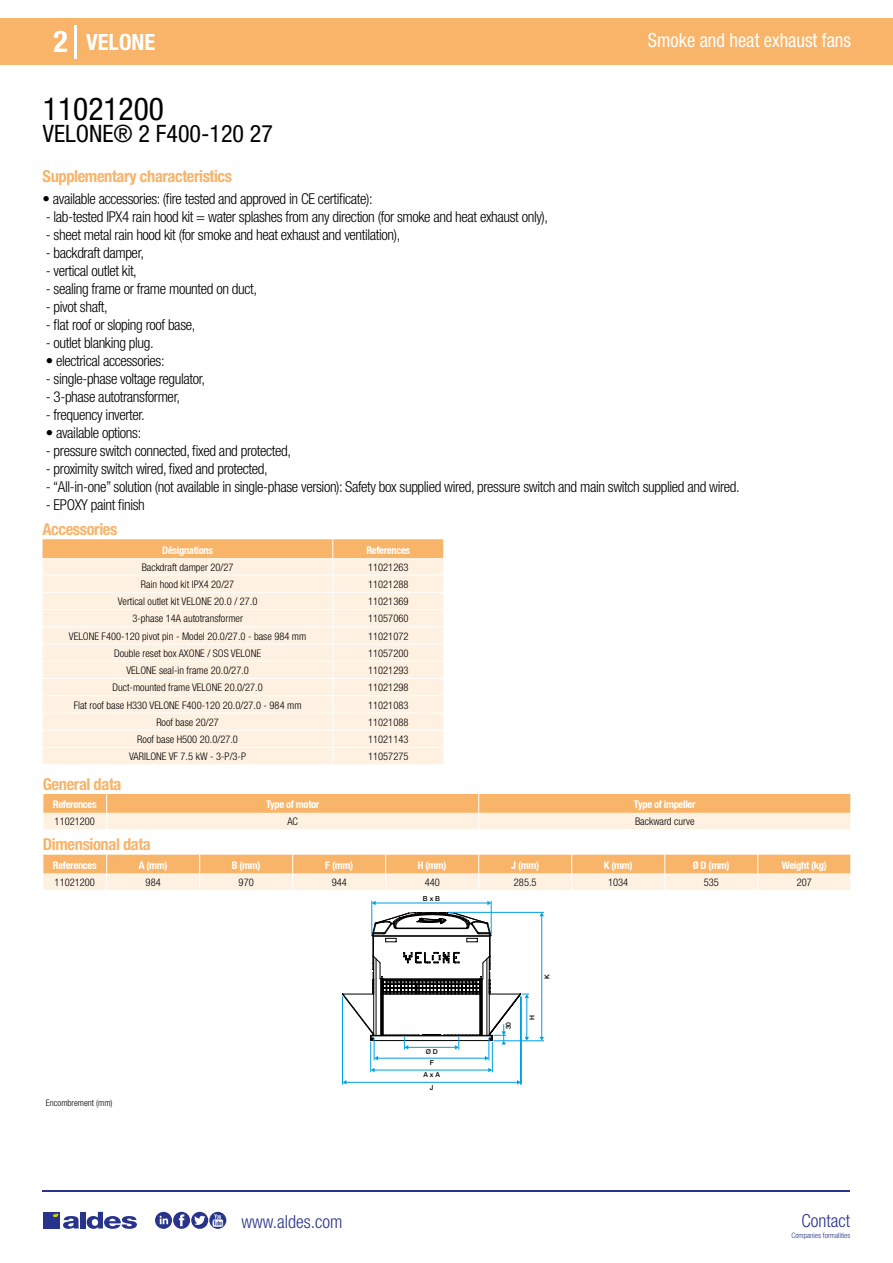
<style>
.page{position:relative;width:893px;height:1263px;background:#fff}
.page>*{position:absolute;margin:0;border:0;box-sizing:border-box;transform-origin:0 0}
.t1{font:condensed 31.5px "Helvetica Neue LT Std";color:#000}
.t2{font:700 condensed 30px "Helvetica Neue LT Std";color:#fff}
.t3{font:condensed 24px "Helvetica Neue LT Std";color:#000}
.t4{font:700 condensed 22.5px "Helvetica Neue LT Std";color:#fff}
.t5{font:condensed 19.5px "Helvetica Neue LT Std";color:#fff;scale:.95 1}
.t6{font:300 condensed 18px "Helvetica Neue";color:#28348b}
.t7{font:700 condensed 16.5px "Helvetica Neue LT Std";letter-spacing:-.025em;color:#f8b469}
.t8{font:300 condensed 15px "Helvetica Neue LT Std";letter-spacing:-.025em;color:#000}
.t9{font:300 condensed 10.5px "Helvetica Neue";color:#000}
.t10{font:700 condensed 10.5px "Helvetica Neue";letter-spacing:-.03em;color:#fff}
.t11{font:300 condensed 9px "Helvetica Neue";color:#000}
.t12{font:300 condensed 7.5px "Helvetica Neue";color:#28348b}
.t13{font:500 6.75px/10.9px "Helvetica Neue";color:#000;text-align:center}
</style>
<div class="page">
<div style="left:0;top:18px;width:893px;height:46px;background:#f8b469"></div>
<hr style="left:74px;top:25px;width:2px;height:33px;background:#fff">
<hr style="left:43px;top:1190px;width:807px;height:1px;background:#28348b">
<svg style="left:155px;top:1212px;width:71px;height:17px"></svg>
<div style="left:43px;top:1212px;width:17px;height:16px;background:#28348b"></div>
<div style="left:80px;top:1212px;width:6px;height:16px;background:#28348b"></div>
<svg style="left:87px;top:1212px;width:50px;height:17px"></svg>
<svg style="left:53px;top:1213px;width:26px;height:16px"></svg>
<svg style="left:43px;top:539px;width:401px;height:225px;background:#fdecd9"></svg>
<svg style="left:43px;top:794px;width:808px;height:35px;background:#fad0a1"></svg>
<svg style="left:43px;top:855px;width:808px;height:35px;background:#fad1a3"></svg>
<hr style="left:371px;top:901px;width:1px;height:33px;background:#009fe3">
<hr style="left:491px;top:901px;width:1px;height:33px;background:#009fe3">
<hr style="left:373px;top:903px;width:116px;height:1px;background:#009fe3">
<svg style="left:487px;top:901px;width:4px;height:4px"></svg>
<svg style="left:372px;top:901px;width:4px;height:4px"></svg>
<hr style="left:492px;top:1042px;width:1px;height:30px;background:#009fe3">
<hr style="left:370px;top:1042px;width:1px;height:30px;background:#009fe3">
<hr style="left:373px;top:1070px;width:118px;height:1px;background:#009fe3">
<svg style="left:371px;top:1068px;width:4px;height:4px"></svg>
<svg style="left:488px;top:1068px;width:4px;height:4px"></svg>
<hr style="left:342px;top:996px;width:1px;height:88px;background:#009fe3">
<hr style="left:345px;top:1082px;width:174px;height:1px;background:#009fe3">
<svg style="left:517px;top:1080px;width:4px;height:4px"></svg>
<hr style="left:521px;top:996px;width:1px;height:88px;background:#009fe3">
<hr style="left:448px;top:912px;width:96px;height:1px;background:#009fe3">
<hr style="left:494px;top:1040px;width:50px;height:1px;background:#009fe3">
<hr style="left:541px;top:914px;width:1px;height:124px;background:#009fe3">
<svg style="left:539px;top:1037px;width:5px;height:4px"></svg>
<svg style="left:539px;top:912px;width:5px;height:4px"></svg>
<svg style="left:341px;top:912px;width:188px;height:148px"></svg>
<h2 class="t2" style="left:54px;top:24px;width:16px">2</h2>
<h3 class="t4" style="left:86px;top:28px;width:71px">VELONE</h3>
<h3 class="t5" style="left:648px;top:29px;width:215px">Smoke and heat exhaust fans</h3>
<h1 class="t1" style="left:43px;top:91px;width:122px">11021200</h1>
<h3 class="t3" style="left:43px;top:120px;width:231px">VELONE® 2 F400-120 27</h3>
<p class="t7" style="left:43px;top:166px;width:191px">Supplementary characteristics</p>
<p class="t8" style="left:43px;top:190px;width:332px">• available accessories: (fire tested and approved in CE certificate):</p>
<p class="t8" style="left:46px;top:208px;width:504px">- lab-tested IPX4 rain hood kit = water splashes from any direction (for smoke and heat exhaust only),</p>
<p class="t8" style="left:46px;top:226px;width:356px">- sheet metal rain hood kit (for smoke and heat exhaust and ventilation),</p>
<p class="t8" style="left:46px;top:244px;width:100px">- backdraft damper,</p>
<p class="t8" style="left:46px;top:262px;width:93px">- vertical outlet kit,</p>
<p class="t8" style="left:46px;top:280px;width:213px">- sealing frame or frame mounted on duct,</p>
<p class="t8" style="left:46px;top:298px;width:64px">- pivot shaft,</p>
<p class="t8" style="left:46px;top:316px;width:151px">- flat roof or sloping roof base,</p>
<p class="t8" style="left:46px;top:334px;width:109px">- outlet blanking plug.</p>
<p class="t8" style="left:46px;top:352px;width:120px">• electrical accessories:</p>
<p class="t8" style="left:46px;top:370px;width:161px">- single-phase voltage regulator,</p>
<p class="t8" style="left:46px;top:388px;width:136px">- 3-phase autotransformer,</p>
<p class="t8" style="left:46px;top:406px;width:101px">- frequency inverter.</p>
<p class="t8" style="left:46px;top:424px;width:97px">• available options:</p>
<p class="t8" style="left:46px;top:442px;width:247px">- pressure switch connected, fixed and protected,</p>
<p class="t8" style="left:46px;top:460px;width:223px">- proximity switch wired, fixed and protected,</p>
<p class="t8" style="left:46px;top:478px;width:695px">- “All-in-one” solution (not available in single-phase version): Safety box supplied wired, pressure switch and main switch supplied and wired.</p>
<p class="t8" style="left:46px;top:496px;width:101px">- EPOXY paint finish</p>
<p class="t7" style="left:43px;top:519px;width:76px">Accessories</p>
<p class="t10" style="left:162px;top:544px;width:52px">Désignations</p>
<p class="t10" style="left:366px;top:544px;width:45px">References</p>
<p class="t9" style="left:142px;top:561px;width:93px">Backdraft damper 20/27</p>
<p class="t9" style="left:368px;top:561px;width:42px">11021263</p>
<p class="t9" style="left:141px;top:578px;width:95px">Rain hood kit IPX4 20/27</p>
<p class="t9" style="left:368px;top:578px;width:42px">11021288</p>
<p class="t9" style="left:118px;top:595px;width:141px">Vertical outlet kit VELONE 20.0 / 27.0</p>
<p class="t9" style="left:368px;top:595px;width:42px">11021369</p>
<p class="t9" style="left:132px;top:613px;width:112px">3-phase 14A autotransformer</p>
<p class="t9" style="left:368px;top:613px;width:42px">11057060</p>
<p class="t9" style="left:69px;top:630px;width:239px">VELONE F400-120 pivot pin - Model 20.0/27.0 - base 984 mm</p>
<p class="t9" style="left:368px;top:630px;width:42px">11021072</p>
<p class="t9" style="left:114px;top:647px;width:148px">Double reset box AXONE / SOS VELONE</p>
<p class="t9" style="left:368px;top:647px;width:42px">11057200</p>
<p class="t9" style="left:126px;top:664px;width:124px">VELONE seal-in frame 20.0/27.0</p>
<p class="t9" style="left:368px;top:664px;width:42px">11021293</p>
<p class="t9" style="left:112px;top:682px;width:152px">Duct-mounted frame VELONE 20.0/27.0</p>
<p class="t9" style="left:368px;top:682px;width:42px">11021298</p>
<p class="t9" style="left:74px;top:699px;width:229px">Flat roof base H330 VELONE F400-120 20.0/27.0 - 984 mm</p>
<p class="t9" style="left:368px;top:699px;width:42px">11021083</p>
<p class="t9" style="left:156px;top:716px;width:64px">Roof base 20/27</p>
<p class="t9" style="left:368px;top:716px;width:42px">11021088</p>
<p class="t9" style="left:137px;top:733px;width:102px">Roof base H500 20.0/27.0</p>
<p class="t9" style="left:368px;top:733px;width:42px">11021143</p>
<p class="t9" style="left:129px;top:751px;width:119px">VARILONE VF 7.5 kW - 3-P/3-P</p>
<p class="t9" style="left:368px;top:751px;width:42px">11057275</p>
<p class="t7" style="left:43px;top:774px;width:80px">General data</p>
<p class="t10" style="left:53px;top:798px;width:45px">References</p>
<p class="t10" style="left:266px;top:798px;width:55px">Type of motor</p>
<p class="t10" style="left:634px;top:798px;width:63px">Type of impeller</p>
<p class="t9" style="left:55px;top:815px;width:42px">11021200</p>
<p class="t9" style="left:287px;top:815px;width:12px">AC</p>
<p class="t9" style="left:635px;top:815px;width:61px">Backward curve</p>
<p class="t7" style="left:43px;top:834px;width:109px">Dimensional data</p>
<p class="t10" style="left:53px;top:859px;width:45px">References</p>
<p class="t10" style="left:139px;top:859px;width:30px">A (mm)</p>
<p class="t10" style="left:232px;top:859px;width:30px">B (mm)</p>
<p class="t10" style="left:325px;top:859px;width:29px">F (mm)</p>
<p class="t10" style="left:418px;top:859px;width:30px">H (mm)</p>
<p class="t10" style="left:511px;top:859px;width:29px">J (mm)</p>
<p class="t10" style="left:604px;top:859px;width:30px">K (mm)</p>
<p class="t10" style="left:693px;top:859px;width:38px">Ø D (mm)</p>
<p class="t10" style="left:782px;top:859px;width:46px">Weight (kg)</p>
<p class="t9" style="left:55px;top:876px;width:42px">11021200</p>
<p class="t9" style="left:146px;top:876px;width:17px">984</p>
<p class="t9" style="left:239px;top:876px;width:17px">970</p>
<p class="t9" style="left:332px;top:876px;width:17px">944</p>
<p class="t9" style="left:425px;top:876px;width:17px">440</p>
<p class="t9" style="left:514px;top:876px;width:24px">285.5</p>
<p class="t9" style="left:608px;top:876px;width:22px">1034</p>
<p class="t9" style="left:704px;top:876px;width:17px">535</p>
<p class="t9" style="left:797px;top:876px;width:17px">207</p>
<p class="t13" style="left:423px;top:893px;width:19px">B x B</p>
<p class="t11" style="left:46px;top:1097px;width:68px">Encombrement (mm)</p>
<p class="t6" style="left:241px;top:1211px;width:102px">www.aldes.com</p>
<p class="t13" style="left:426px;top:1046px;width:14px">Ø D<br>F</p>
<p class="t13" style="left:424px;top:1069px;width:18px">A x A</p>
<p class="t13" style="left:430px;top:1082px;width:5px">J</p>
<p class="t13" style="left:503px;top:1029px;width:9px;rotate:-90deg">30</p>
<p class="t13" style="left:541px;top:979px;width:6px;rotate:-90deg">K</p>
<p class="t13" style="left:526px;top:1020px;width:6px;rotate:-90deg">H</p>
<p class="t6" style="left:801px;top:1211px;width:50px">Contact</p>
<p class="t12" style="left:791px;top:1230px;width:60px">Companies formalities</p>
</div>
